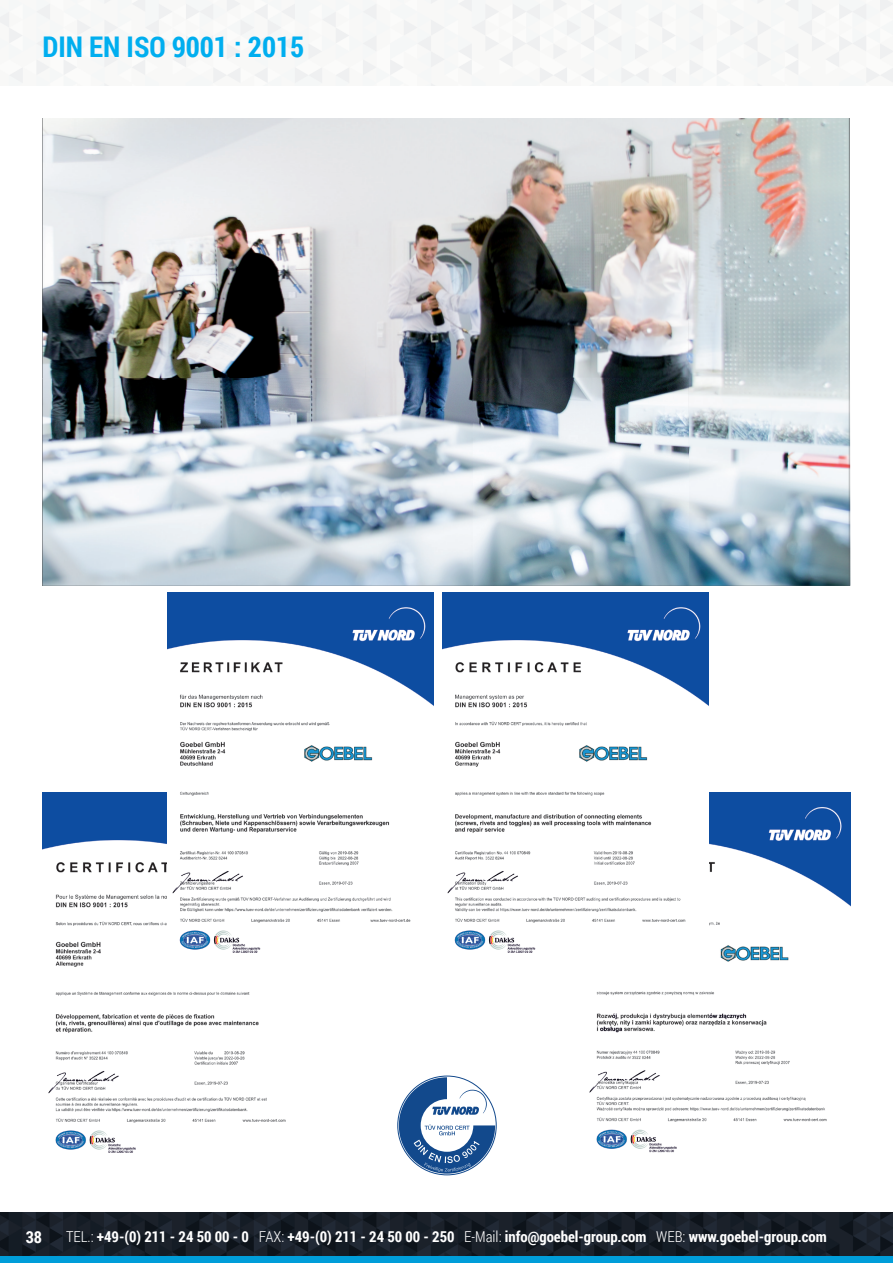
<style>
.page{position:relative;width:893px;height:1263px;background:#fff}
.page>*{position:absolute;margin:0;border:0;box-sizing:border-box;transform-origin:0 0}
.t1{font:700 28.5px "Roboto Condensed";color:#00aeef}
.t2{font:700 16.5px "Roboto Condensed";color:#fff}
.t3{font:700 15px "Roboto Condensed";color:#fff}
.s1{font-weight:300}
</style>
<div class="page">
<img style="left:43px;top:118px;width:645px;height:259px">
<img style="left:688px;top:118px;width:162px;height:468px">
<img style="left:43px;top:377px;width:646px;height:209px">
<img style="left:589px;top:792px;width:261px;height:361px">
<img style="left:43px;top:792px;width:243px;height:361px">
<img style="left:167px;top:592px;width:267px;height:376px">
<img style="left:442px;top:592px;width:267px;height:376px">
<svg style="left:399px;top:1077px;width:96px;height:96px"></svg>
<div style="left:0;top:1255px;width:893px;height:8px;background:#009dd9"></div>
<img style="left:0;top:1213px;width:893px;height:42px">
<h1 class="t1" style="left:43px;top:27px;width:263px">DIN EN ISO 9001 : 2015</h1>
<p class="t2" style="left:26px;top:1225px;width:18px">38</p>
<p class="t3" style="left:66px;top:1226px;width:762px"><span class="s1">TEL.:</span> +49-(0) 211 - 24 50 00 - 0 <span class="s1">FAX:</span> +49-(0) 211 - 24 50 00 - 250 <span class="s1">E-Mail:</span> info@goebel-group.com <span class="s1">WEB:</span> www.goebel-group.com</p>
</div>
